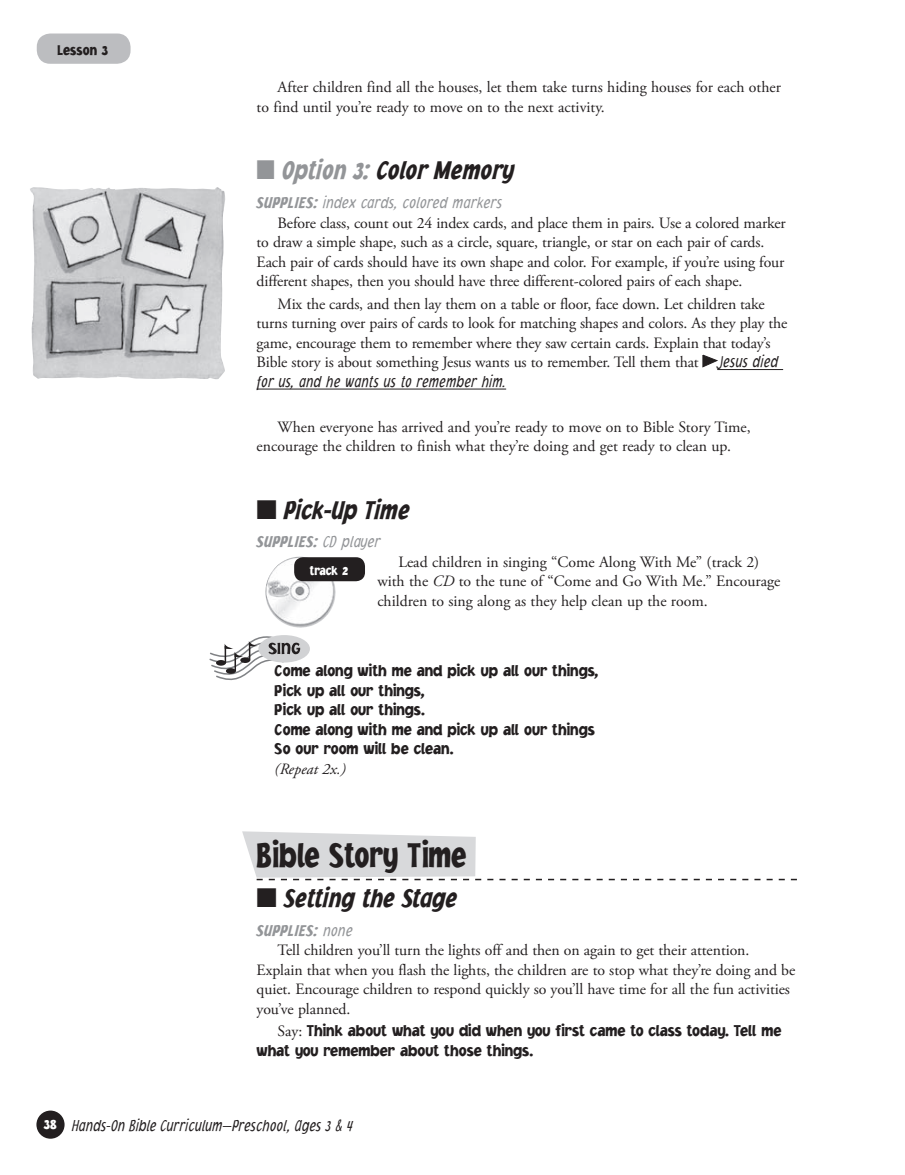
<style>
.page{position:relative;width:905px;height:1175px;background:#fff}
.page>*{position:absolute;margin:0;border:0;box-sizing:border-box;transform-origin:0 0}
.t1{font:900 36px "Jacoby Cond ICG";color:#231f20;scale:.9 1}
.t2{font:italic 900 27px "Jacoby Cond ICG";color:#231f20;scale:.9 1}
.t3{font:900 16.5px/19.5px "Jacoby ICG";color:#231f20;scale:.9 1}
.t4{font:italic 300 16.5px "Jacoby Cond ICG";color:#231f20;scale:.9 1}
.t5{font:italic 300 16.5px "Jacoby Cond ICG";color:#939598;scale:.95 1}
.t6{font:italic 900 16.5px "Jacoby Cond ICG";letter-spacing:.03em;color:#939598;scale:.95 1}
.t7{font:15.75px/19.5px "Adobe Garamond Pro";letter-spacing:-.01em;color:#231f20}
.t8{font:italic 15.75px "Adobe Garamond Pro";color:#231f20}
.t9{font:900 15px "Jacoby Cond ICG";color:#231f20}
.t10{font:900 13.5px "Jacoby Cond ICG";color:#fff}
.s1{color:#939598}
.s2{font-weight:900}
.s3{font-family:"Jacoby Cond ICG";font-weight:300;font-style:italic;font-size:16.5px}
.s4{font-weight:300}
.s5{font-style:italic}
.s6{font-family:"Adobe Garamond Pro";font-weight:400;font-size:15.75px}
.s7{font-weight:900;font-style:normal;font-size:15px;color:#fff}
</style>
<div class="page">
<div style="left:36px;top:1110px;width:29px;height:28px;background:#231f20;border-radius:50%"></div>
<div style="left:37px;top:34px;width:93px;height:30px;background:#bcbdc0;border-radius:14px"></div>
<hr style="left:717px;top:369px;width:66px;height:1px;background:#231f20">
<hr style="left:256px;top:388px;width:250px;height:1px;background:#231f20">
<svg style="left:242px;top:831px;width:554px;height:49px"></svg>
<svg style="left:702px;top:354px;width:15px;height:13px"></svg>
<div style="left:258px;top:635px;width:52px;height:27px;background:#d1d2d4;border-radius:50%"></div>
<svg style="left:209px;top:635px;width:91px;height:46px"></svg>
<img style="left:265px;top:557px;width:30px;height:68px">
<div style="left:294px;top:557px;width:71px;height:24px;background:#231f20;border-radius:9px"></div>
<img style="left:30px;top:187px;width:195px;height:192px">
<p class="t9" style="left:58px;top:40px;width:52px">Lesson 3</p>
<p class="t7" style="left:257px;top:78px;width:526px;text-indent:21px">After children find all the houses, let them take turns hiding houses for each other to find until you’re ready to move on to the next activity.</p>
<h2 class="t2" style="left:256px;top:154px;width:288px"><span class="s1">■ Option 3:</span> Color Memory</h2>
<p class="t5" style="left:257px;top:193px;width:260px"><span class="s2">SUPPLIES:</span> index cards, colored markers</p>
<p class="t7" style="left:257px;top:213px;width:530px;text-indent:21px">Before class, count out 24 index cards, and place them in pairs. Use a colored marker to draw a simple shape, such as a circle, square, triangle, or star on each pair of cards.<br>Each pair of cards should have its own shape and color. For example, if you’re using four different shapes, then you should have three different-colored pairs of each shape.</p>
<p class="t7" style="left:257px;top:294px;width:532px;text-indent:21px">Mix the cards, and then lay them on a table or floor, face down. Let children take turns turning over pairs of cards to look for matching shapes and colors. As they play the game, encourage them to remember where they saw certain cards. Explain that today’s Bible story is about something Jesus wants us to remember. Tell them that <span class="s3">Jesus died</span></p>
<p class="t4" style="left:257px;top:371px;width:279px">for us, and he wants us to remember him.</p>
<p class="t7" style="left:257px;top:417px;width:495px;text-indent:21px">When everyone has arrived and you’re ready to move on to Bible Story Time, encourage the children to finish what they’re doing and get ready to clean up.</p>
<h2 class="t2" style="left:256px;top:493px;width:172px">■ Pick-Up Time</h2>
<p class="t6" style="left:257px;top:531px;width:132px">SUPPLIES: <span class="s4">CD player</span></p>
<p class="t7" style="left:377px;top:552px;width:404px;text-indent:21px">Lead children in singing “Come Along With Me” (track 2) with the <span class="s5">CD</span> to the tune of “Come and Go With Me.” Encourage children to sing along as they help clean up the room.</p>
<p class="t10" style="left:310px;top:562px;width:40px">track 2</p>
<p class="t3" style="left:274px;top:660px;width:361px">Come along with me and pick up all our things,<br>Pick up all our things,<br>Pick up all our things.<br>Come along with me and pick up all our things<br>So our room will be clean.</p>
<p class="t8" style="left:274px;top:759px;width:73px">(Repeat 2x.)</p>
<h1 class="t1" style="left:256px;top:832px;width:235px">Bible Story Time</h1>
<h2 class="t2" style="left:256px;top:881px;width:224px">■ Setting the Stage</h2>
<p class="t6" style="left:257px;top:920px;width:102px">SUPPLIES: <span class="s4">none</span></p>
<p class="t7" style="left:257px;top:941px;width:540px;text-indent:21px">Tell children you’ll turn the lights off and then on again to get their attention.<br>Explain that when you flash the lights, the children are to stop what they’re doing and be quiet. Encourage children to respond quickly so you’ll have time for all the fun activities you’ve planned.</p>
<p class="t3" style="left:256px;top:1020px;width:584px;text-indent:21px"><span class="s6">Say:</span> Think about what you did when you first came to class today. Tell me what you remember about those things.</p>
<p class="t4" style="left:43px;top:1116px;width:345px"><span class="s7">38</span> Hands-On Bible Curriculum—Preschool, Ages 3 &amp; 4</p>
</div>
